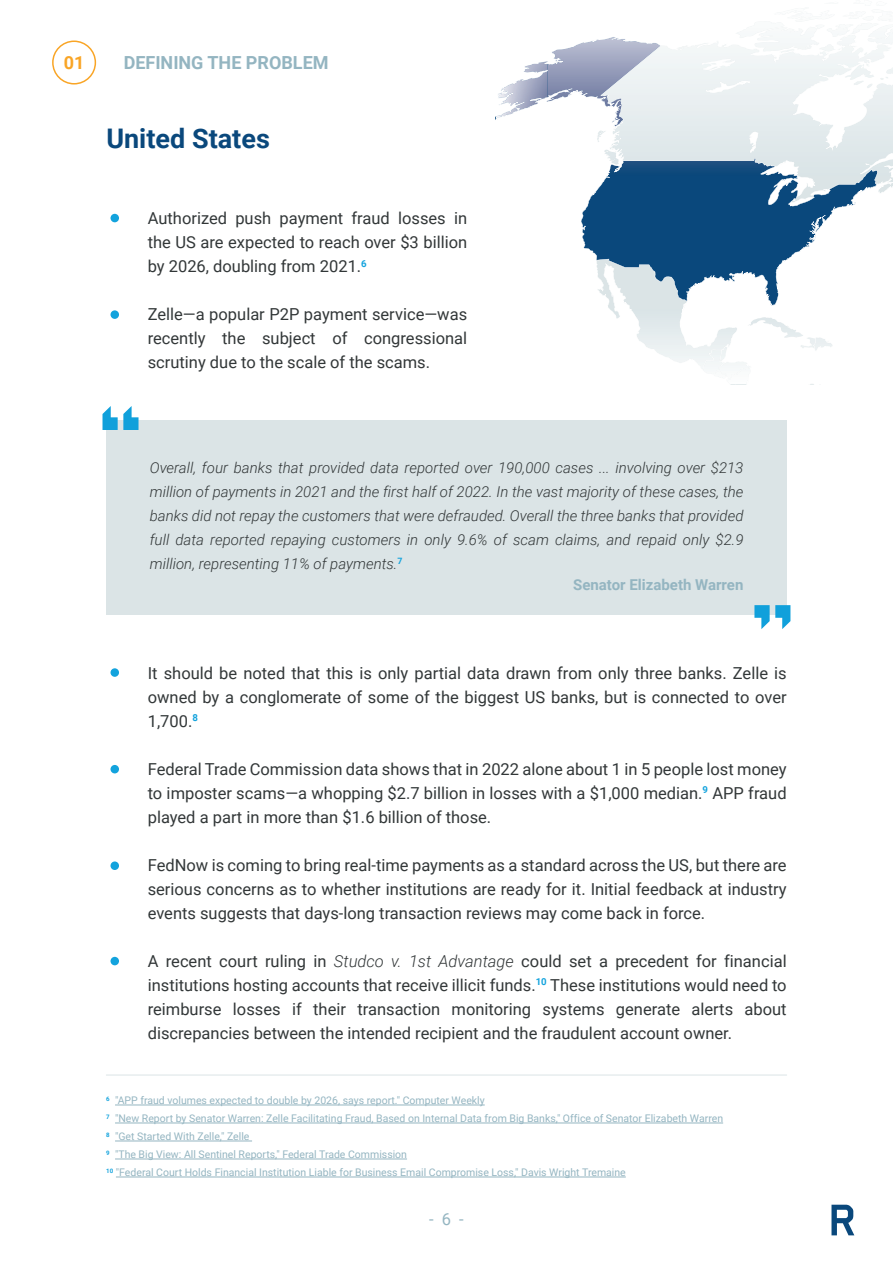
<style>
.page{position:relative;width:893px;height:1263px;background:#fff}
.page>*{position:absolute;margin:0;border:0;box-sizing:border-box;transform-origin:0 0}
.t1{font:700 27px "Roboto";color:#0a487c}
.t2{font:700 18px "Roboto";color:#94b5c1}
.t3{font:700 18px "Roboto";color:#f9a526}
.t4{font:16.5px/24px "Roboto";color:#323738;text-align:justify}
.t5{font:16.5px "Roboto";color:#94b5c1}
.t6{font:italic 300 15px/24px "Roboto";color:#323738;text-align:justify}
.t7{font:700 15px "Roboto";color:#94b5c1}
.t8{font:10.5px/18px "Roboto";color:#94b5c1}
.s1{font-weight:300;font-style:italic}
</style>
<div class="page">
<svg style="left:623px;top:46px;width:270px;height:147px;fill:#e8eeef"></svg>
<img style="left:661px;top:46px;width:46px;height:3px">
<img style="left:610px;top:143px;width:12px;height:6px">
<img style="left:702px;top:59px;width:33px;height:12px">
<svg style="left:735px;top:12px;width:158px;height:77px"></svg>
<svg style="left:676px;top:45px;width:13px;height:5px"></svg>
<img style="left:757px;top:27px;width:53px;height:13px">
<svg style="left:548px;top:36px;width:113px;height:107px"></svg>
<img style="left:548px;top:65px;width:58px;height:32px">
<img style="left:548px;top:39px;width:58px;height:26px">
<img style="left:496px;top:88px;width:52px;height:31px">
<img style="left:496px;top:88px;width:25px;height:28px">
<img style="left:544px;top:61px;width:4px;height:27px">
<img style="left:501px;top:62px;width:46px;height:27px">
<svg style="left:581px;top:149px;width:297px;height:236px"></svg>
<img style="left:737px;top:361px;width:14px;height:6px">
<img style="left:718px;top:361px;width:19px;height:18px">
<img style="left:726px;top:367px;width:25px;height:17px">
<div style="left:111px;top:214px;width:8px;height:8px;background:#13a3dd;border-radius:50%"></div>
<div style="left:111px;top:310px;width:8px;height:9px;background:#13a3dd;border-radius:50%"></div>
<div style="left:111px;top:668px;width:8px;height:9px;background:#13a3dd;border-radius:50%"></div>
<div style="left:111px;top:765px;width:8px;height:8px;background:#13a3dd;border-radius:50%"></div>
<div style="left:111px;top:861px;width:8px;height:9px;background:#13a3dd;border-radius:50%"></div>
<div style="left:111px;top:957px;width:8px;height:8px;background:#13a3dd;border-radius:50%"></div>
<div style="left:106px;top:420px;width:681px;height:195px;background:#dbe4e6"></div>
<svg style="left:103px;top:406px;width:36px;height:24px"></svg>
<svg style="left:754px;top:605px;width:36px;height:24px"></svg>
<hr style="left:115px;top:1105px;width:370px;height:1px;background:#94b5c1">
<hr style="left:115px;top:1123px;width:608px;height:1px;background:#94b5c1">
<hr style="left:115px;top:1141px;width:137px;height:1px;background:#94b5c1">
<hr style="left:115px;top:1159px;width:292px;height:1px;background:#94b5c1">
<hr style="left:116px;top:1177px;width:510px;height:1px;background:#94b5c1">
<hr style="left:106px;top:1075px;width:681px;height:1px;background:#dbe4e6">
<div style="left:52px;top:41px;width:44px;height:44px;border:2px solid #f9a526;border-radius:50%"></div>
<svg style="left:831px;top:1205px;width:23px;height:30px"></svg>
<p class="t3" style="left:64px;top:50px;width:22px">01</p>
<p class="t2" style="left:124px;top:50px;width:206px">DEFINING THE PROBLEM</p>
<h1 class="t1" style="left:106px;top:119px;width:165px">United States</h1>
<p class="t4" style="left:148px;top:206px;width:321px">Authorized push payment fraud losses in the US are expected to reach over $3 billion by 2026, doubling from 2021.<sup>6</sup></p>
<p class="t4" style="left:148px;top:302px;width:321px">Zelle—a popular P2P payment service—was recently the subject of congressional scrutiny due to the scale of the scams.</p>
<p class="t6" style="left:150px;top:455px;width:595px">Overall, four banks that provided data reported over 190,000 cases ... involving over $213 million of payments in 2021 and the first half of 2022. In the vast majority of these cases, the banks did not repay the customers that were defrauded. Overall the three banks that provided full data reported repaying customers in only 9.6% of scam claims, and repaid only $2.9 million, representing 11% of payments.<sup>7</sup></p>
<p class="t7" style="left:573px;top:574px;width:172px">Senator Elizabeth Warren</p>
<p class="t4" style="left:148px;top:660px;width:640px">It should be noted that this is only partial data drawn from only three banks. Zelle is owned by a conglomerate of some of the biggest US banks, but is connected to over 1,700.<sup>8</sup></p>
<p class="t4" style="left:148px;top:756px;width:640px">Federal Trade Commission data shows that in 2022 alone about 1 in 5 people lost money to imposter scams—a whopping $2.7 billion in losses with a $1,000 median.<sup>9</sup> APP fraud played a part in more than $1.6 billion of those.</p>
<p class="t4" style="left:148px;top:852px;width:640px">FedNow is coming to bring real-time payments as a standard across the US, but there are serious concerns as to whether institutions are ready for it. Initial feedback at industry events suggests that days-long transaction reviews may come back in force.</p>
<p class="t4" style="left:148px;top:948px;width:640px">A recent court ruling in <span class="s1">Studco v. 1st Advantage</span> could set a precedent for financial institutions hosting accounts that receive illicit funds.<sup>10</sup> These institutions would need to reimburse losses if their transaction monitoring systems generate alerts about discrepancies between the intended recipient and the fraudulent account owner.</p>
<p class="t8" style="left:106px;top:1091px;width:618px"><sup>6</sup> "APP fraud volumes expected to double by 2026, says report." Computer Weekly<br><sup>7</sup> "New Report by Senator Warren: Zelle Facilitating Fraud, Based on Internal Data from Big Banks," Office of Senator Elizabeth Warren <sup>8</sup> "Get Started With Zelle," Zelle<br><sup>9</sup> "The Big View: All Sentinel Reports," Federal Trade Commission<br><sup>10</sup> "Federal Court Holds Financial Institution Liable for Business Email Compromise Loss," Davis Wright Tremaine</p>
<p class="t5" style="left:429px;top:1207px;width:36px">- 6 -</p>
</div>
